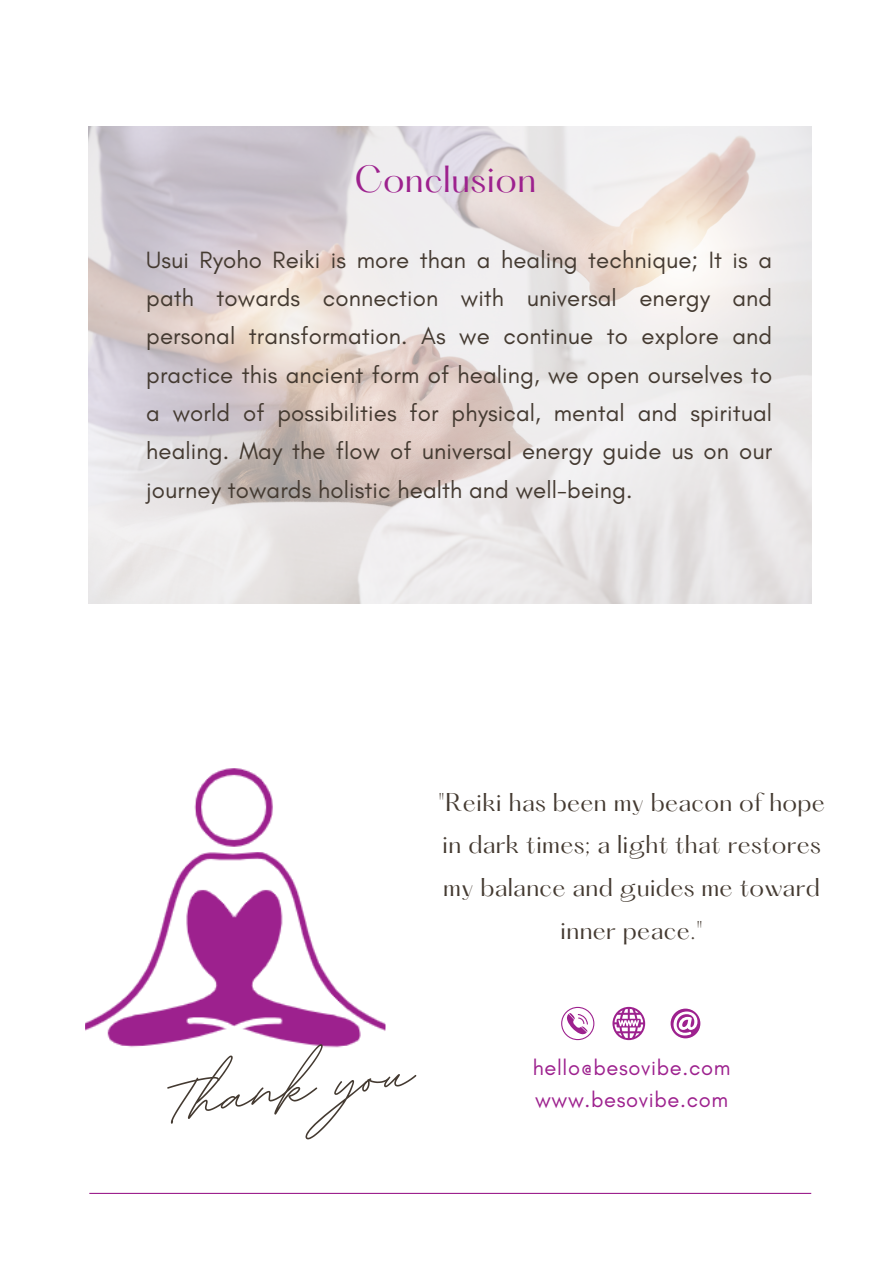
<style>
.page{position:relative;width:893px;height:1264px;background:#fff}
.page>*{position:absolute;margin:0;border:0;box-sizing:border-box;transform-origin:0 0}
.t1{font:700 100.8px "BD Script";color:#443a31}
.t2{font:33px "Hatton";letter-spacing:.01em;color:#9d218e}
.t3{font:24px/38.2px "Glacial Indifference";letter-spacing:.005em;color:#443a31;text-align:justify}
.t4{font:22.5px/42.8px "Hatton";letter-spacing:.01em;color:#443a31;text-align:center}
.t5{font:21.9px "Glacial Indifference";letter-spacing:.03em;color:#9d218e}
</style>
<div class="page">
<img style="left:85px;top:756px;width:300px;height:300px;border-radius:30px">
<svg style="left:561px;top:1006px;width:33px;height:34px"></svg>
<svg style="left:612px;top:1006px;width:33px;height:34px"></svg>
<svg style="left:670px;top:1008px;width:31px;height:31px"></svg>
<hr style="left:89px;top:1192px;width:722px;height:1px;background:#9d218e">
<img style="left:88px;top:126px;width:723px;height:477px">
<p class="t2" style="left:354px;top:164px;width:183px">Conclusion</p>
<h2 class="t3" style="left:146px;top:240px;width:627px">Usui Ryoho Reiki is more than a healing technique; It is a path towards connection with universal energy and personal transformation. As we continue to explore and practice this ancient form of healing, we open ourselves to a world of possibilities for physical, mental and spiritual healing. May the flow of universal energy guide us on our journey towards holistic health and well-being.</h2>
<p class="t4" style="left:438px;top:782px;width:388px">"Reiki has been my beacon of hope in dark times; a light that restores my balance and guides me toward inner peace."</p>
<p class="t1" style="left:158px;top:1036px;width:250px;rotate:-7deg">Thank you</p>
<p class="t5" style="left:532px;top:1053px;width:199px">hello@besovibe.com</p>
<p class="t5" style="left:535px;top:1086px;width:194px">www.besovibe.com</p>
</div>
